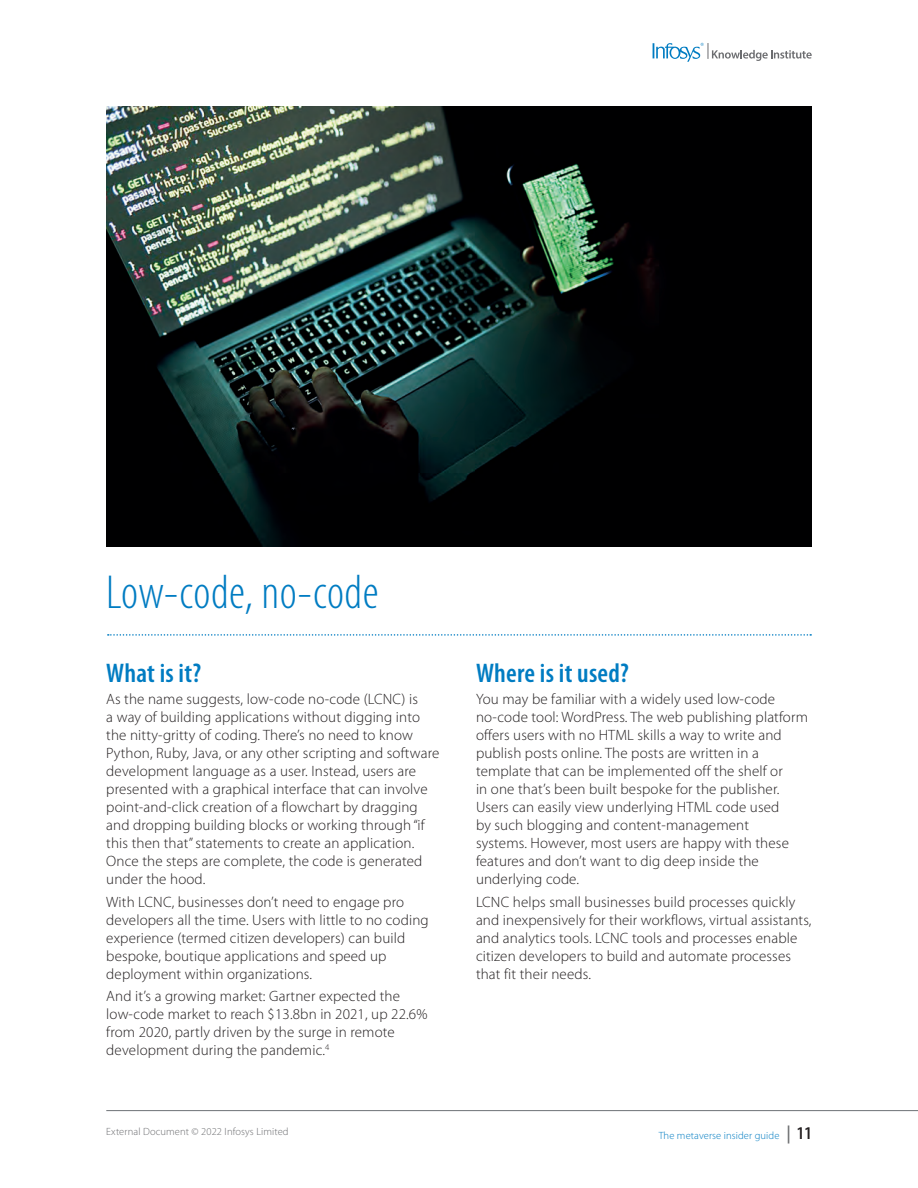
<style>
.page{position:relative;width:918px;height:1188px;background:#fff}
.page>*{position:absolute;margin:0;border:0;box-sizing:border-box;transform-origin:0 0}
.t1{font:300 condensed 48px "Myriad Pro";letter-spacing:.01em;color:#007cc2}
.t2{font:600 condensed 27px "Myriad Pro";letter-spacing:.01em;color:#007cc2}
.t3{font:300 15px/18px "Myriad Pro";letter-spacing:.01em;color:#231f20}
.t4{font:300 10.5px "Myriad Pro";letter-spacing:.01em;color:#6c6d70}
.t5{font:300 10.5px "Myriad Pro";letter-spacing:.01em;color:#007cc2}
.s1{font-weight:600;font-stretch:condensed;font-size:18px;color:#6c6d70}
.s2{font-weight:600;font-stretch:condensed;font-size:18px;color:#231f20}
</style>
<div class="page">
<hr style="left:106px;top:1110px;width:812px;height:1px;background:#6e7276">
<svg style="left:653px;top:43px;width:159px;height:19px"></svg>
<img style="left:106px;top:106px;width:706px;height:440px">
<svg style="left:108px;top:634px;width:703px;height:2px"></svg>
<h1 class="t1" style="left:106px;top:566px;width:274px">Low-code, no-code</h1>
<h2 class="t2" style="left:106px;top:658px;width:96px">What is it?</h2>
<p class="t3" style="left:106px;top:691px;width:335px">As the name suggests, low-code no-code (LCNC) is<br>a way of building applications without digging into the nitty-gritty of coding. There’s no need to know Python, Ruby, Java, or any other scripting and software development language as a user. Instead, users are presented with a graphical interface that can involve point-and-click creation of a flowchart by dragging and dropping building blocks or working through “if this then that” statements to create an application.<br>Once the steps are complete, the code is generated under the hood.</p>
<p class="t3" style="left:106px;top:893px;width:324px">With LCNC, businesses don’t need to engage pro developers all the time. Users with little to no coding experience (termed citizen developers) can build bespoke, boutique applications and speed up deployment within organizations.</p>
<p class="t3" style="left:106px;top:987px;width:323px">And it’s a growing market: Gartner expected the low-code market to reach $13.8bn in 2021, up 22.6% from 2020, partly driven by the surge in remote development during the pandemic.<sup>4</sup></p>
<h2 class="t2" style="left:476px;top:658px;width:154px">Where is it used?</h2>
<p class="t3" style="left:476px;top:691px;width:334px">You may be familiar with a widely used low-code no-code tool: WordPress. The web publishing platform offers users with no HTML skills a way to write and publish posts online. The posts are written in a template that can be implemented off the shelf or<br>in one that’s been built bespoke for the publisher.<br>Users can easily view underlying HTML code used<br>by such blogging and content-management<br>systems. However, most users are happy with these features and don’t want to dig deep inside the underlying code.</p>
<p class="t3" style="left:476px;top:893px;width:337px">LCNC helps small businesses build processes quickly and inexpensively for their workflows, virtual assistants, and analytics tools. LCNC tools and processes enable citizen developers to build and automate processes that fit their needs.</p>
<p class="t4" style="left:106px;top:1126px;width:184px">External Document © 2022 Infosys Limited</p>
<p class="t5" style="left:659px;top:1129px;width:155px">The metaverse insider guide <span class="s1">|</span> <span class="s2">11</span></p>
</div>
